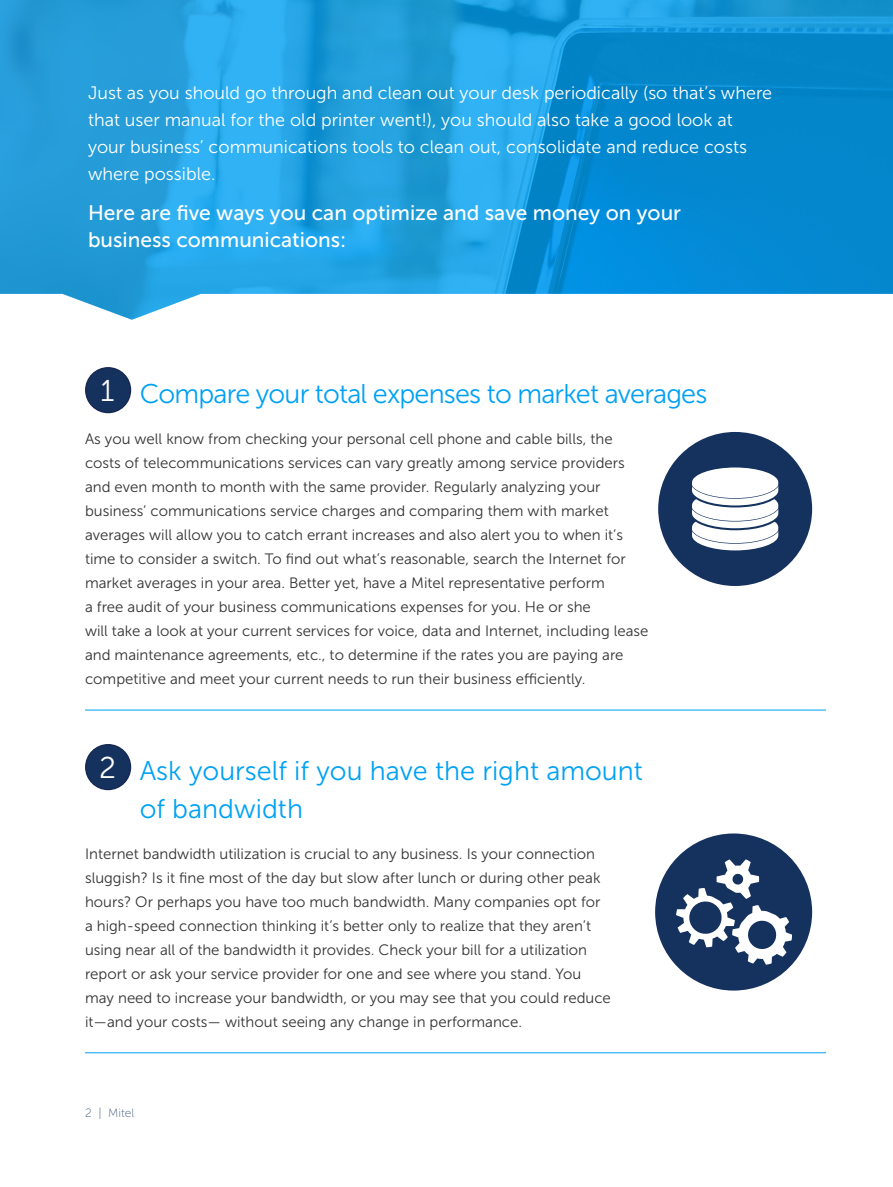
<style>
.page{position:relative;width:893px;height:1187px;background:#fff}
.page>*{position:absolute;margin:0;border:0;box-sizing:border-box;transform-origin:0 0}
.t1{font:30px "Museo Sans 300";color:#fff}
.Body_subhead_1{font:27px/37.8px "Museo Sans 300";letter-spacing:-.005em;color:#00a1f4}
.Body_subhead_1-2{font:27px "Museo Sans 300";letter-spacing:-.03em;color:#00a1f4}
.body_text{font:21px/27px "Museo Sans 500";color:#fff}
.body_text-2{font:18px/27px "Museo Sans 300";color:#fff}
.body_text_underline{font:15px/24px "Museo Sans 300";color:#333}
.body{font:12px "Museo Sans 100";color:#445b7f}
</style>
<div class="page">
<img style="left:0;top:0;width:893px;height:320px">
<hr style="left:85px;top:709px;width:741px;height:1px;background:#00a1f4">
<hr style="left:85px;top:1052px;width:741px;height:1px;background:#00a1f4">
<div style="left:86px;top:368px;width:44px;height:44px;background:#15325f;border-radius:50%"></div>
<div style="left:85px;top:367px;width:46px;height:46px;border:2px solid #172953;border-radius:50%"></div>
<div style="left:86px;top:744px;width:44px;height:45px;background:#15325f;border-radius:50%"></div>
<div style="left:85px;top:744px;width:46px;height:46px;border:2px solid #172953;border-radius:50%"></div>
<div style="left:655px;top:833px;width:157px;height:157px;background:#15325f;border-radius:50%"></div>
<svg style="left:676px;top:859px;width:116px;height:105px"></svg>
<div style="left:658px;top:432px;width:154px;height:154px;background:#15325f;border-radius:50%"></div>
<svg style="left:692px;top:467px;width:87px;height:84px;background:#d4d9e1"></svg>
<p class="body_text-2" style="left:88px;top:79px;width:686px">Just as you should go through and clean out your desk periodically (so that’s where that user manual for the old printer went!), you should also take a good look at your business’ communications tools to clean out, consolidate and reduce costs where possible.</p>
<p class="body_text" style="left:88px;top:199px;width:595px">Here are five ways you can optimize and save money on your business communications:</p>
<p class="t1" style="left:101px;top:375px;width:15px">1</p>
<p class="Body_subhead_1-2" style="left:140px;top:379px;width:569px">Compare your total expenses to market averages</p>
<p class="body_text_underline" style="left:85px;top:427px;width:565px">As you well know from checking your personal cell phone and cable bills, the costs of telecommunications services can vary greatly among service providers and even month to month with the same provider. Regularly analyzing your business’ communications service charges and comparing them with market averages will allow you to catch errant increases and also alert you to when it’s time to consider a switch. To find out what’s reasonable, search the Internet for market averages in your area. Better yet, have a Mitel representative perform<br>a free audit of your business communications expenses for you. He or she<br>will take a look at your current services for voice, data and Internet, including lease and maintenance agreements, etc., to determine if the rates you are paying are competitive and meet your current needs to run their business efficiently.</p>
<p class="t1" style="left:99px;top:751px;width:18px">2</p>
<p class="Body_subhead_1" style="left:140px;top:751px;width:505px">Ask yourself if you have the right amount of bandwidth</p>
<p class="body_text_underline" style="left:85px;top:841px;width:527px">Internet bandwidth utilization is crucial to any business. Is your connection sluggish? Is it fine most of the day but slow after lunch or during other peak hours? Or perhaps you have too much bandwidth. Many companies opt for a high-speed connection thinking it’s better only to realize that they aren’t using near all of the bandwidth it provides. Check your bill for a utilization report or ask your service provider for one and see where you stand. You may need to increase your bandwidth, or you may see that you could reduce it—and your costs— without seeing any change in performance.</p>
<p class="body" style="left:85px;top:1106px;width:51px">2 | Mitel</p>
</div>
